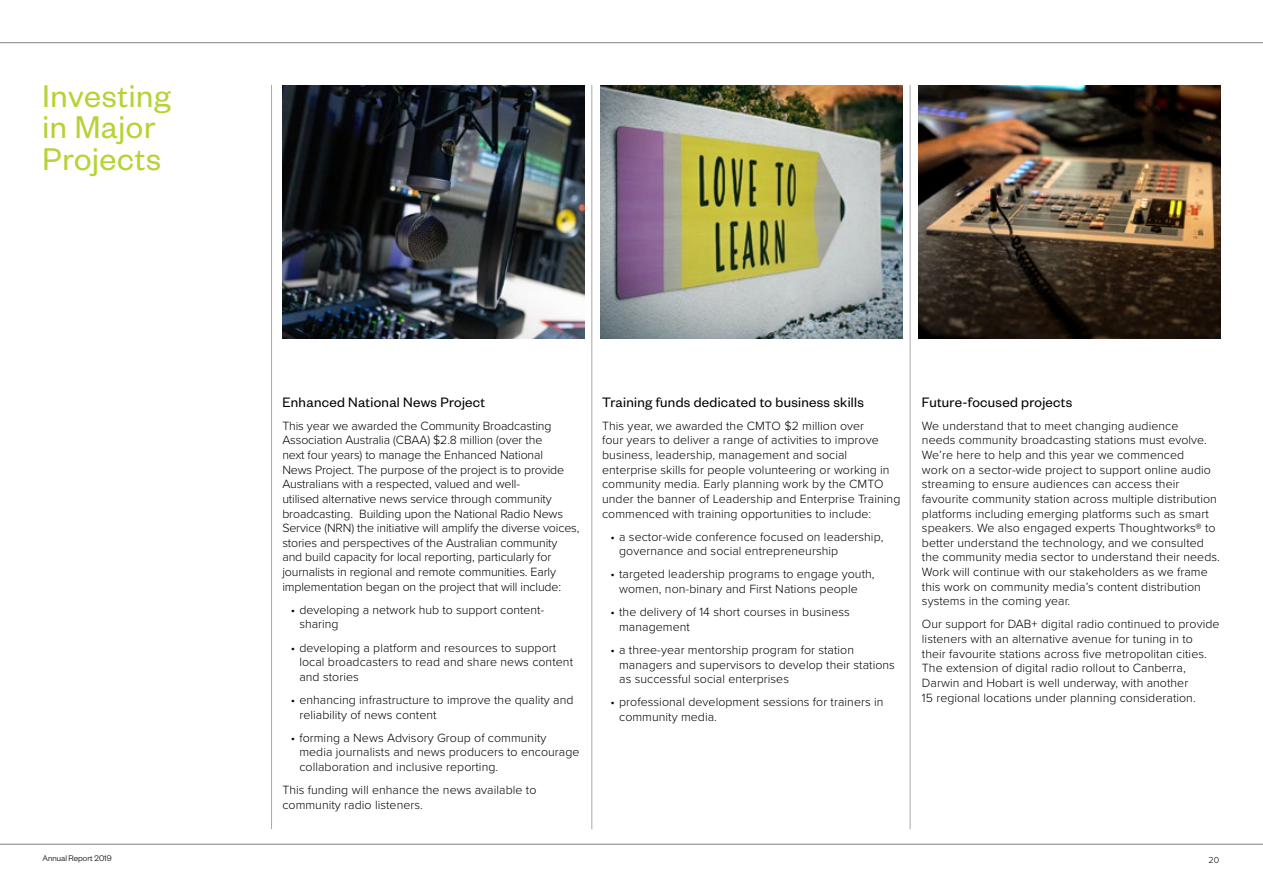
<style>
.page{position:relative;width:1263px;height:893px;background:#fff}
.page>*{position:absolute;margin:0;border:0;box-sizing:border-box;transform-origin:0 0}
.t1{font:34.5px/31.5px "Founders Grotesk";letter-spacing:.02em;color:#b5d334}
.t2{font:15px "Founders Grotesk";letter-spacing:.02em;color:#000}
.t3{font:300 12.3px/14.7px "Proxima Nova";letter-spacing:.005em;color:#000}
.t4{font:300 9px "Founders Grotesk";color:#000}
.t5{font:300 9px "Proxima Nova";color:#000}
</style>
<div class="page">
<hr style="left:910px;top:85px;width:1px;height:744px;background:#a7a9ac">
<hr style="left:591px;top:85px;width:1px;height:744px;background:#a7a9ac">
<hr style="left:271px;top:85px;width:1px;height:744px;background:#a7a9ac">
<img style="left:919px;top:85px;width:302px;height:253px">
<img style="left:601px;top:85px;width:301px;height:253px">
<img style="left:282px;top:85px;width:302px;height:253px">
<hr style="left:0;top:42px;width:1263px;height:1px;background:#808285">
<hr style="left:0;top:844px;width:1263px;height:1px;background:#808285">
<h1 class="t1" style="left:43px;top:78px;width:130px">Investing in Major<br>Projects</h1>
<p class="t2" style="left:282px;top:393px;width:204px">Enhanced National News Project</p>
<p class="t3" style="left:282px;top:418px;width:299px">This year we awarded the Community Broadcasting Association Australia (CBAA) $2.8 million (over the<br>next four years) to manage the Enhanced National<br>News Project. The purpose of the project is to provide Australians with a respected, valued and well-<br>utilised alternative news service through community broadcasting. Building upon the National Radio News Service (NRN) the initiative will amplify the diverse voices, stories and perspectives of the Australian community and build capacity for local reporting, particularly for journalists in regional and remote communities. Early implementation began on the project that will include:</p>
<p class="t3" style="left:299px;top:602px;width:246px;text-indent:-9px">• developing a network hub to support content&shy;sharing</p>
<p class="t3" style="left:299px;top:639px;width:275px;text-indent:-9px">• developing a platform and resources to support local broadcasters to read and share news content and stories</p>
<p class="t3" style="left:299px;top:692px;width:276px;text-indent:-9px">• enhancing infrastructure to improve the quality and reliability of news content</p>
<p class="t3" style="left:299px;top:730px;width:282px;text-indent:-9px">• forming a News Advisory Group of community media journalists and news producers to encourage collaboration and inclusive reporting.</p>
<p class="t3" style="left:282px;top:782px;width:256px">This funding will enhance the news available to community radio listeners.</p>
<p class="t2" style="left:602px;top:393px;width:263px">Training funds dedicated to business skills</p>
<p class="t3" style="left:602px;top:418px;width:300px">This year, we awarded the CMTO $2 million over<br>four years to deliver a range of activities to improve business, leadership, management and social enterprise skills for people volunteering or working in community media. Early planning work by the CMTO under the banner of Leadership and Enterprise Training commenced with training opportunities to include:</p>
<p class="t3" style="left:619px;top:528px;width:266px;text-indent:-9px">• a sector-wide conference focused on leadership, governance and social entrepreneurship</p>
<p class="t3" style="left:619px;top:566px;width:257px;text-indent:-9px">• targeted leadership programs to engage youth, women, non-binary and First Nations people</p>
<p class="t3" style="left:619px;top:604px;width:232px;text-indent:-9px">• the delivery of 14 short courses in business management</p>
<p class="t3" style="left:619px;top:642px;width:277px;text-indent:-9px">• a three-year mentorship program for station managers and supervisors to develop their stations as successful social enterprises</p>
<p class="t3" style="left:619px;top:694px;width:266px;text-indent:-9px">• professional development sessions for trainers in community media.</p>
<p class="t2" style="left:922px;top:393px;width:152px">Future-focused projects</p>
<p class="t3" style="left:922px;top:418px;width:299px">We understand that to meet changing audience<br>needs community broadcasting stations must evolve.<br>We’re here to help and this year we commenced<br>work on a sector-wide project to support online audio streaming to ensure audiences can access their favourite community station across multiple distribution platforms including emerging platforms such as smart speakers. We also engaged experts Thoughtworks® to better understand the technology, and we consulted the community media sector to understand their needs.<br>Work will continue with our stakeholders as we frame this work on community media’s content distribution systems in the coming year.</p>
<p class="t3" style="left:922px;top:616px;width:299px">Our support for DAB+ digital radio continued to provide listeners with an alternative avenue for tuning in to their favourite stations across five metropolitan cities.<br>The extension of digital radio rollout to Canberra, Darwin and Hobart is well underway, with another<br>15 regional locations under planning consideration.</p>
<p class="t4" style="left:43px;top:853px;width:71px">Annual Report 2019</p>
<p class="t5" style="left:1208px;top:853px;width:12px">20</p>
</div>
